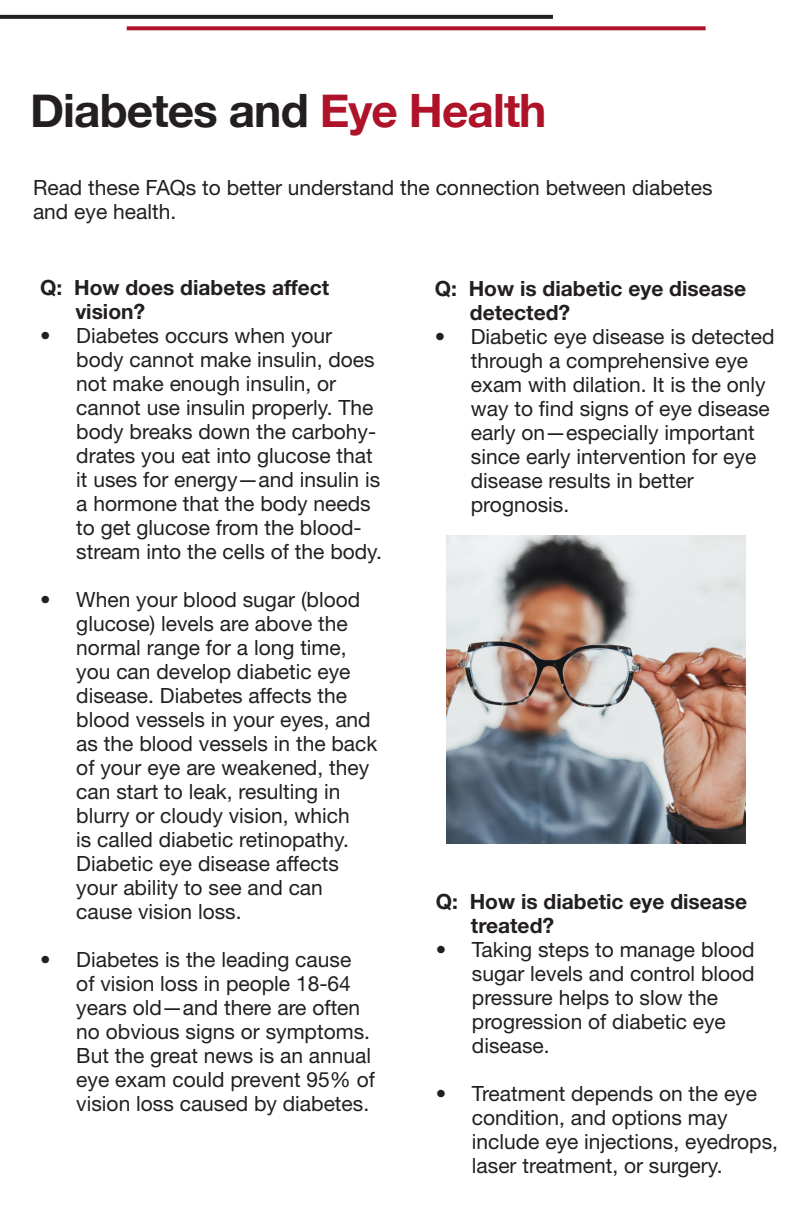
<style>
.page{position:relative;width:792px;height:1224px;background:#fff}
.page>*{position:absolute;margin:0;border:0;box-sizing:border-box;transform-origin:0 0}
.t1{font:700 46px "Helvetica Neue";letter-spacing:-.02em;color:#231f20}
.t2{font:21px/24px "Helvetica Neue LT Pro";color:#231f20}
.t3{font:700 21px/24px "Helvetica Neue LT Pro";color:#231f20}
.s1{color:#ae132a}
</style>
<div class="page">
<svg style="left:127px;top:26px;width:579px;height:4px;background:#b4253a"></svg>
<img style="left:446px;top:536px;width:300px;height:308px">
<svg style="left:0;top:15px;width:553px;height:4px;background:#2b2728"></svg>
<p class="t1" style="left:30px;top:74px;width:518px">Diabetes and <span class="s1">Eye Health</span></p>
<p class="t2" style="left:33px;top:175px;width:681px">Read these FAQs to better understand the connection between diabetes</p>
<p class="t2" style="left:33px;top:199px;width:145px">and eye health.</p>
<p class="t3" style="left:75px;top:275px;width:255px;text-indent:-35px">Q: How does diabetes affect vision?</p>
<p class="t2" style="left:76px;top:323px;width:307px;text-indent:-36px">• Diabetes occurs when your body cannot make insulin, does not make enough insulin, or cannot use insulin properly. The body breaks down the carbohy&shy;drates you eat into glucose that it uses for energy—and insulin is a hormone that the body needs to get glucose from the blood&shy;stream into the cells of the body.</p>
<p class="t2" style="left:76px;top:587px;width:303px;text-indent:-36px">• When your blood sugar (blood glucose) levels are above the normal range for a long time, you can develop diabetic eye disease. Diabetes affects the blood vessels in your eyes, and as the blood vessels in the back of your eye are weakened, they can start to leak, resulting in blurry or cloudy vision, which<br>is called diabetic retinopathy.<br>Diabetic eye disease affects your ability to see and can cause vision loss.</p>
<p class="t2" style="left:76px;top:947px;width:300px;text-indent:-36px">• Diabetes is the leading cause<br>of vision loss in people 18-64 years old—and there are often no obvious signs or symptoms.<br>But the great news is an annual eye exam could prevent 95% of vision loss caused by diabetes.</p>
<p class="t3" style="left:470px;top:276px;width:278px;text-indent:-35px">Q: How is diabetic eye disease detected?</p>
<p class="t2" style="left:471px;top:324px;width:305px;text-indent:-36px">• Diabetic eye disease is detected through a comprehensive eye exam with dilation. It is the only way to find signs of eye disease early on—especially important since early intervention for eye disease results in better prognosis.</p>
<p class="t3" style="left:471px;top:889px;width:278px;text-indent:-35px">Q: How is diabetic eye disease treated?</p>
<p class="t2" style="left:472px;top:937px;width:284px;text-indent:-36px">• Taking steps to manage blood sugar levels and control blood pressure helps to slow the progression of diabetic eye disease.</p>
<p class="t2" style="left:472px;top:1081px;width:308px;text-indent:-36px">• Treatment depends on the eye condition, and options may include eye injections, eyedrops, laser treatment, or surgery.</p>
</div>
